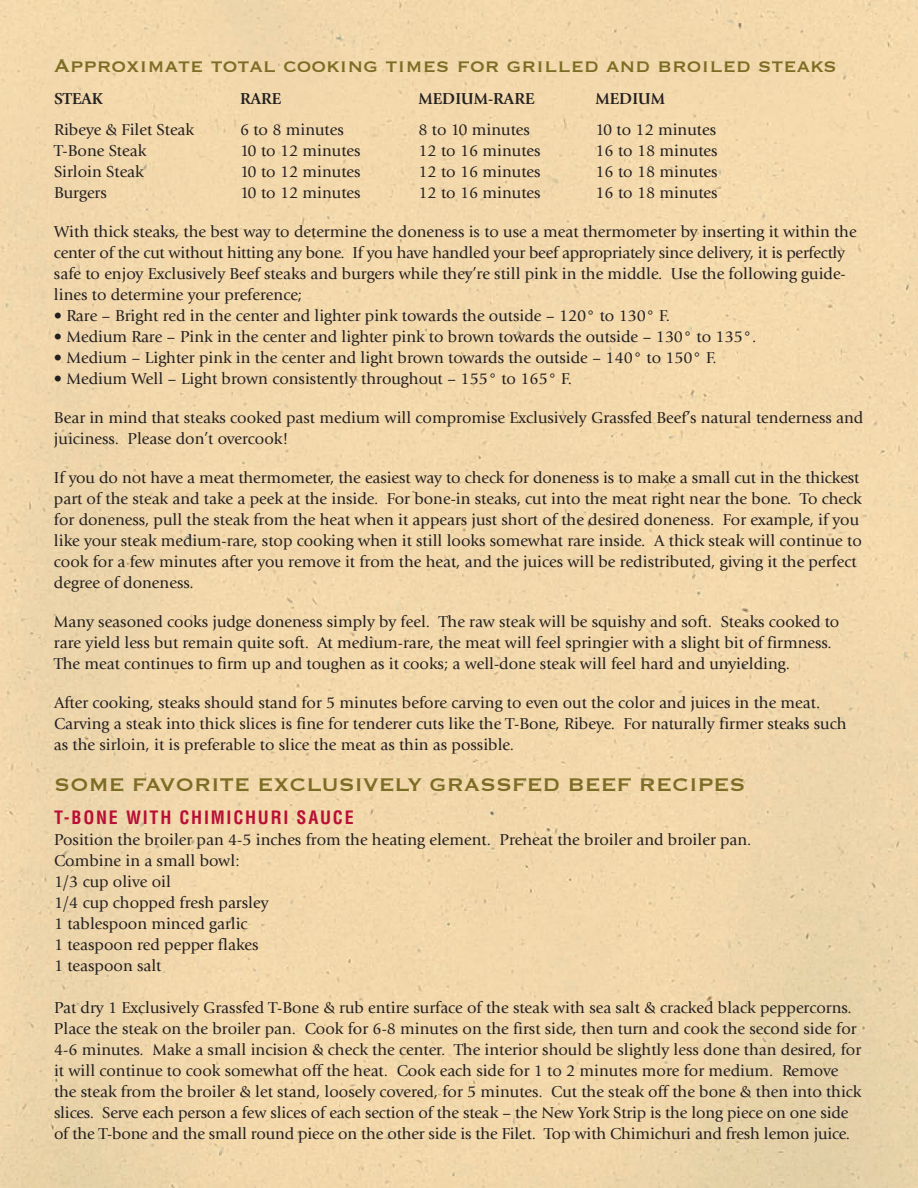
<style>
.page{position:relative;width:918px;height:1188px;background:#f2d8ab}
.page>*{position:absolute;margin:0;border:0;box-sizing:border-box;transform-origin:0 0}
.t1{font:24px "Copperplate";color:#7c6d25}
.t2{font:700 condensed 18px "Helvetica LT";letter-spacing:.1em;color:#b90f36}
.t3{font:16.5px/21px "Giovanni";color:#231f20}
.t4{font:700 16.5px "Giovanni";color:#231f20}
</style>
<div class="page">
<h1 class="t1" style="left:54px;top:50px;width:784px">Approximate total cooking times for grilled and broiled steaks</h1>
<p class="t4" style="left:54px;top:92px;width:50px">STEAK</p>
<p class="t4" style="left:240px;top:92px;width:43px">RARE</p>
<p class="t4" style="left:419px;top:92px;width:118px">MEDIUM-RARE</p>
<p class="t4" style="left:595px;top:92px;width:71px">MEDIUM</p>
<p class="t3" style="left:54px;top:121px;width:142px">Ribeye &amp; Filet Steak</p>
<p class="t3" style="left:240px;top:121px;width:105px">6 to 8 minutes</p>
<p class="t3" style="left:419px;top:121px;width:113px">8 to 10 minutes</p>
<p class="t3" style="left:595px;top:121px;width:122px">10 to 12 minutes</p>
<p class="t3" style="left:54px;top:142px;width:94px">T-Bone Steak</p>
<p class="t3" style="left:240px;top:142px;width:122px">10 to 12 minutes</p>
<p class="t3" style="left:419px;top:142px;width:124px">12 to 16 minutes</p>
<p class="t3" style="left:595px;top:142px;width:124px">16 to 18 minutes</p>
<p class="t3" style="left:54px;top:163px;width:91px">Sirloin Steak</p>
<p class="t3" style="left:240px;top:163px;width:122px">10 to 12 minutes</p>
<p class="t3" style="left:419px;top:163px;width:124px">12 to 16 minutes</p>
<p class="t3" style="left:595px;top:163px;width:124px">16 to 18 minutes</p>
<p class="t3" style="left:54px;top:184px;width:54px">Burgers</p>
<p class="t3" style="left:240px;top:184px;width:122px">10 to 12 minutes</p>
<p class="t3" style="left:419px;top:184px;width:124px">12 to 16 minutes</p>
<p class="t3" style="left:595px;top:184px;width:124px">16 to 18 minutes</p>
<p class="t3" style="left:54px;top:223px;width:804px">With thick steaks, the best way to determine the doneness is to use a meat thermometer by inserting it within the center of the cut without hitting any bone. If you have handled your beef appropriately since delivery, it is perfectly safe to enjoy Exclusively Beef steaks and burgers while they’re still pink in the middle. Use the following guide&shy;lines to determine your preference;</p>
<p class="t3" style="left:54px;top:307px;width:618px">• Rare – Bright red in the center and lighter pink towards the outside – 120° to 130° F.</p>
<p class="t3" style="left:54px;top:328px;width:704px">• Medium Rare – Pink in the center and lighter pink to brown towards the outside – 130° to 135°.</p>
<p class="t3" style="left:54px;top:349px;width:664px">• Medium – Lighter pink in the center and light brown towards the outside – 140° to 150° F.</p>
<p class="t3" style="left:54px;top:370px;width:520px">• Medium Well – Light brown consistently throughout – 155° to 165° F.</p>
<p class="t3" style="left:54px;top:409px;width:811px">Bear in mind that steaks cooked past medium will compromise Exclusively Grassfed Beef’s natural tenderness and juiciness. Please don’t overcook!</p>
<p class="t3" style="left:54px;top:469px;width:809px">If you do not have a meat thermometer, the easiest way to check for doneness is to make a small cut in the thickest part of the steak and take a peek at the inside. For bone-in steaks, cut into the meat right near the bone. To check for doneness, pull the steak from the heat when it appears just short of the desired doneness. For example, if you like your steak medium-rare, stop cooking when it still looks somewhat rare inside. A thick steak will continue to cook for a few minutes after you remove it from the heat, and the juices will be redistributed, giving it the perfect degree of doneness.</p>
<p class="t3" style="left:54px;top:613px;width:787px">Many seasoned cooks judge doneness simply by feel. The raw steak will be squishy and soft. Steaks cooked to rare yield less but remain quite soft. At medium-rare, the meat will feel springier with a slight bit of firmness.<br>The meat continues to firm up and toughen as it cooks; a well-done steak will feel hard and unyielding.</p>
<p class="t3" style="left:54px;top:694px;width:794px">After cooking, steaks should stand for 5 minutes before carving to even out the color and juices in the meat.<br>Carving a steak into thick slices is fine for tenderer cuts like the T-Bone, Ribeye. For naturally firmer steaks such as the sirloin, it is preferable to slice the meat as thin as possible.</p>
<h1 class="t1" style="left:54px;top:769px;width:693px">SOME FAVORITE EXCLUSIVELY GRASSFED BEEF RECIPES</h1>
<p class="t2" style="left:54px;top:807px;width:301px">T-BONE WITH CHIMICHURI SAUCE</p>
<p class="t3" style="left:54px;top:830px;width:699px">Position the broiler pan 4-5 inches from the heating element. Preheat the broiler and broiler pan.<br>Combine in a small bowl:<br>1/3 cup olive oil<br>1/4 cup chopped fresh parsley<br>1 tablespoon minced garlic<br>1 teaspoon red pepper flakes<br>1 teaspoon salt</p>
<p class="t3" style="left:54px;top:998px;width:809px">Pat dry 1 Exclusively Grassfed T-Bone &amp; rub entire surface of the steak with sea salt &amp; cracked black peppercorns.<br>Place the steak on the broiler pan. Cook for 6-8 minutes on the first side, then turn and cook the second side for 4-6 minutes. Make a small incision &amp; check the center. The interior should be slightly less done than desired, for it will continue to cook somewhat off the heat. Cook each side for 1 to 2 minutes more for medium. Remove the steak from the broiler &amp; let stand, loosely covered, for 5 minutes. Cut the steak off the bone &amp; then into thick slices. Serve each person a few slices of each section of the steak – the New York Strip is the long piece on one side of the T-bone and the small round piece on the other side is the Filet. Top with Chimichuri and fresh lemon juice.</p>
</div>
